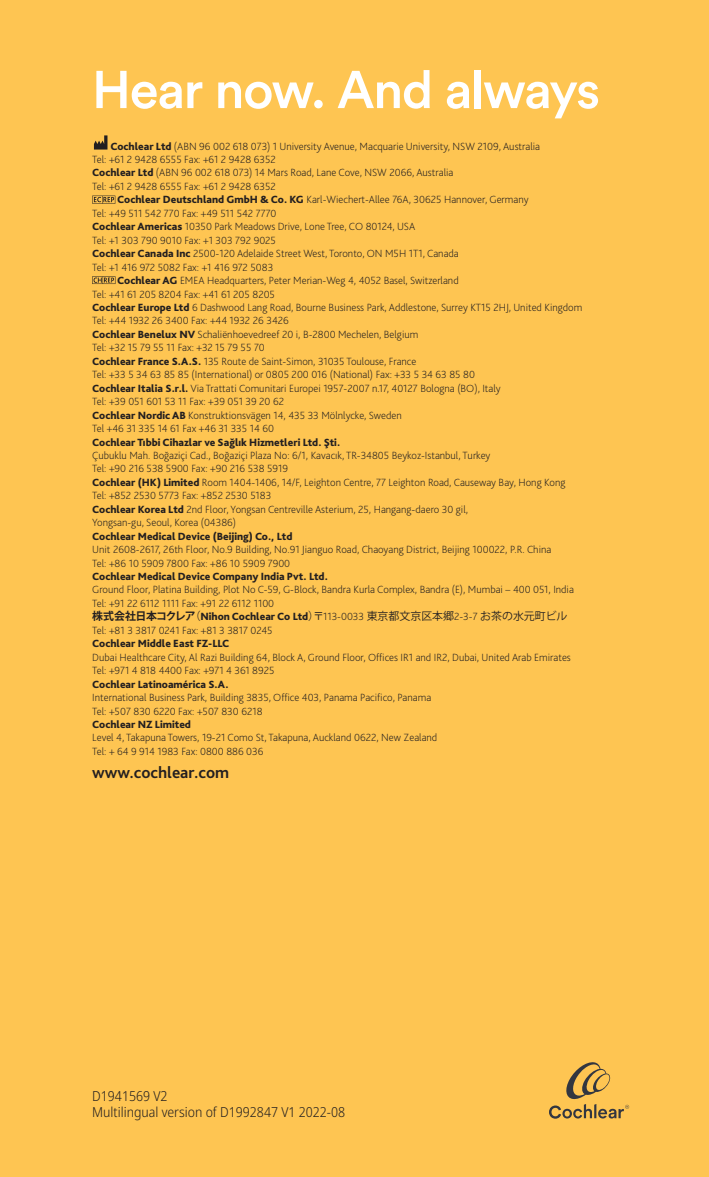
<style>
.page{position:relative;width:709px;height:1177px;background:#fff}
.page>*{position:absolute;margin:0;border:0;box-sizing:border-box;transform-origin:0 0}
.Yellow_Title_Text{font:500 52.5px "Circular Std";letter-spacing:-.03em;color:#fff}
.t1{font:700 16.75px "Bliss Pro";color:#231f20}
.Legal_copy{font:300 semi-condensed 13.75px "Noto Sans";color:#231f20}
.t2{font:200 11px "Bliss Pro";color:#231f20}
.t3{font:800 11px "Bliss Pro";color:#231f20}
.t4{font:11px "Koz Go Pr 6 N";color:#231f20}
.s1{font-weight:800}
.s2{font-weight:700}
.s3{font-family:"Bliss Pro";font-weight:800}
.s4{font-family:"Bliss Pro";font-weight:200}
</style>
<div class="page">
<div style="left:0;top:0;width:709px;height:1176px;background:#fec552"></div>
<svg style="left:92px;top:195px;width:23px;height:9px"></svg>
<svg style="left:94px;top:135px;width:13px;height:14px"></svg>
<svg style="left:92px;top:276px;width:23px;height:8px"></svg>
<svg style="left:549px;top:1062px;width:80px;height:56px"></svg>
<p class="Yellow_Title_Text" style="left:92px;top:57px;width:510px">Hear now. And always</p>
<p class="t2" style="left:110px;top:139px;width:431px"><span class="s1">Cochlear Ltd</span> (ABN 96 002 618 073) 1 University Avenue, Macquarie University, NSW 2109, Australia</p>
<p class="t2" style="left:92px;top:152px;width:185px">Tel: +61 2 9428 6555 Fax: +61 2 9428 6352</p>
<p class="t2" style="left:92px;top:166px;width:362px"><span class="s1">Cochlear Ltd</span> (ABN 96 002 618 073) 14 Mars Road, Lane Cove, NSW 2066, Australia</p>
<p class="t2" style="left:92px;top:179px;width:185px">Tel: +61 2 9428 6555 Fax: +61 2 9428 6352</p>
<p class="t2" style="left:117px;top:193px;width:413px"><span class="s1">Cochlear Deutschland GmbH &amp; Co. KG</span> Karl-Wiechert-Allee 76A, 30625 Hannover, Germany</p>
<p class="t2" style="left:92px;top:206px;width:186px">Tel: +49 511 542 770 Fax: +49 511 542 7770</p>
<p class="t2" style="left:92px;top:220px;width:324px"><span class="s1">Cochlear Americas</span> 10350 Park Meadows Drive, Lone Tree, CO 80124, USA</p>
<p class="t2" style="left:92px;top:233px;width:185px">Tel: +1 303 790 9010 Fax: +1 303 792 9025</p>
<p class="t2" style="left:92px;top:247px;width:368px"><span class="s1">Cochlear Canada Inc</span> 2500-120 Adelaide Street West, Toronto, ON M5H 1T1, Canada</p>
<p class="t2" style="left:92px;top:260px;width:182px">Tel: +1 416 972 5082 Fax: +1 416 972 5083</p>
<p class="t2" style="left:117px;top:273px;width:343px"><span class="s1">Cochlear AG</span> EMEA Headquarters, Peter Merian-Weg 4, 4052 Basel, Switzerland</p>
<p class="t2" style="left:92px;top:287px;width:184px">Tel: +41 61 205 8204 Fax: +41 61 205 8205</p>
<p class="t2" style="left:92px;top:300px;width:491px"><span class="s1">Cochlear Europe Ltd</span> 6 Dashwood Lang Road, Bourne Business Park, Addlestone, Surrey KT15 2HJ, United Kingdom</p>
<p class="t2" style="left:92px;top:314px;width:198px">Tel: +44 1932 26 3400 Fax: +44 1932 26 3426</p>
<p class="t2" style="left:92px;top:327px;width:327px"><span class="s1">Cochlear Benelux NV</span> Schaliënhoevedreef 20 i, B-2800 Mechelen, Belgium</p>
<p class="t2" style="left:92px;top:341px;width:174px">Tel: +32 15 79 55 11 Fax: +32 15 79 55 70</p>
<p class="t2" style="left:92px;top:354px;width:326px"><span class="s1">Cochlear France S.A.S.</span> 135 Route de Saint-Simon, 31035 Toulouse, France</p>
<p class="t2" style="left:92px;top:368px;width:384px">Tel: +33 5 34 63 85 85 (International) or 0805 200 016 (National) Fax: +33 5 34 63 85 80</p>
<p class="t2" style="left:92px;top:381px;width:410px"><span class="s1">Cochlear Italia S.r.l.</span> Via Trattati Comunitari Europei 1957-2007 n.17, 40127 Bologna (BO), Italy</p>
<p class="t2" style="left:92px;top:394px;width:193px">Tel: +39 051 601 53 11 Fax: +39 051 39 20 62</p>
<p class="t2" style="left:92px;top:408px;width:311px"><span class="s1">Cochlear Nordic AB</span> Konstruktionsvägen 14, 435 33 Mölnlycke, Sweden</p>
<p class="t2" style="left:92px;top:421px;width:183px">Tel +46 31 335 14 61 Fax +46 31 335 14 60</p>
<p class="t3" style="left:92px;top:435px;width:249px">Cochlear Tıbbi Cihazlar ve Sağlık Hizmetleri Ltd. Şti.</p>
<p class="t2" style="left:92px;top:448px;width:399px">Çubuklu Mah. Boğaziçi Cad., Boğaziçi Plaza No: 6/1, Kavacık, TR-34805 Beykoz-Istanbul, Turkey</p>
<p class="t2" style="left:92px;top:462px;width:197px">Tel: +90 216 538 5900 Fax: +90 216 538 5919</p>
<p class="t2" style="left:92px;top:475px;width:474px"><span class="s1">Cochlear (HK) Limited</span> Room 1404-1406, 14/F, Leighton Centre, 77 Leighton Road, Causeway Bay, Hong Kong</p>
<p class="t2" style="left:92px;top:489px;width:181px">Tel: +852 2530 5773 Fax: +852 2530 5183</p>
<p class="t2" style="left:92px;top:502px;width:377px"><span class="s1">Cochlear Korea Ltd</span> 2nd Floor, Yongsan Centreville Asterium, 25, Hangang-daero 30 gil,</p>
<p class="t2" style="left:92px;top:515px;width:145px">Yongsan-gu, Seoul, Korea (04386)</p>
<p class="t3" style="left:92px;top:529px;width:202px">Cochlear Medical Device (Beijing) Co., Ltd</p>
<p class="t2" style="left:92px;top:542px;width:460px">Unit 2608-2617, 26th Floor, No.9 Building, No.91 Jianguo Road, Chaoyang District, Beijing 100022, P.R. China</p>
<p class="t2" style="left:92px;top:556px;width:199px">Tel: +86 10 5909 7800 Fax: +86 10 5909 7900</p>
<p class="t3" style="left:92px;top:569px;width:237px">Cochlear Medical Device Company India Pvt. Ltd.</p>
<p class="t2" style="left:92px;top:583px;width:483px">Ground Floor, Platina Building, Plot No C-59, G-Block, Bandra Kurla Complex, Bandra (E), Mumbai – 400 051, India</p>
<p class="t2" style="left:92px;top:596px;width:183px">Tel: +91 22 6112 1111 Fax: +91 22 6112 1100</p>
<p class="t4" style="left:92px;top:610px;width:476px"><span class="s2">株式会社日本コクレア</span>（<span class="s3">Nihon Cochlear Co Ltd</span>）〒<span class="s4">113-0033</span> 東京都文京区本郷<span class="s4">2-3-7</span> お茶の水元町ビル</p>
<p class="t2" style="left:92px;top:623px;width:182px">Tel: +81 3 3817 0241 Fax: +81 3 3817 0245</p>
<p class="t3" style="left:92px;top:636px;width:139px">Cochlear Middle East FZ-LLC</p>
<p class="t2" style="left:92px;top:650px;width:480px">Dubai Healthcare City, Al Razi Building 64, Block A, Ground Floor, Offices IR1 and IR2, Dubai, United Arab Emirates</p>
<p class="t2" style="left:92px;top:663px;width:184px">Tel: +971 4 818 4400 Fax: +971 4 361 8925</p>
<p class="t3" style="left:92px;top:677px;width:138px">Cochlear Latinoamérica S.A.</p>
<p class="t2" style="left:92px;top:690px;width:340px">International Business Park, Building 3835, Office 403, Panama Pacifico, Panama</p>
<p class="t2" style="left:92px;top:704px;width:172px">Tel: +507 830 6220 Fax: +507 830 6218</p>
<p class="t3" style="left:92px;top:717px;width:100px">Cochlear NZ Limited</p>
<p class="t2" style="left:92px;top:731px;width:346px">Level 4, Takapuna Towers, 19-21 Como St, Takapuna, Auckland 0622, New Zealand</p>
<p class="t2" style="left:92px;top:744px;width:173px">Tel: + 64 9 914 1983 Fax: 0800 886 036</p>
<p class="t1" style="left:92px;top:762px;width:138px">www.cochlear.com</p>
<p class="Legal_copy" style="left:92px;top:1086px;width:77px">D1941569 V2</p>
<p class="Legal_copy" style="left:92px;top:1102px;width:254px">Multilingual version of D1992847 V1 2022-08</p>
</div>
